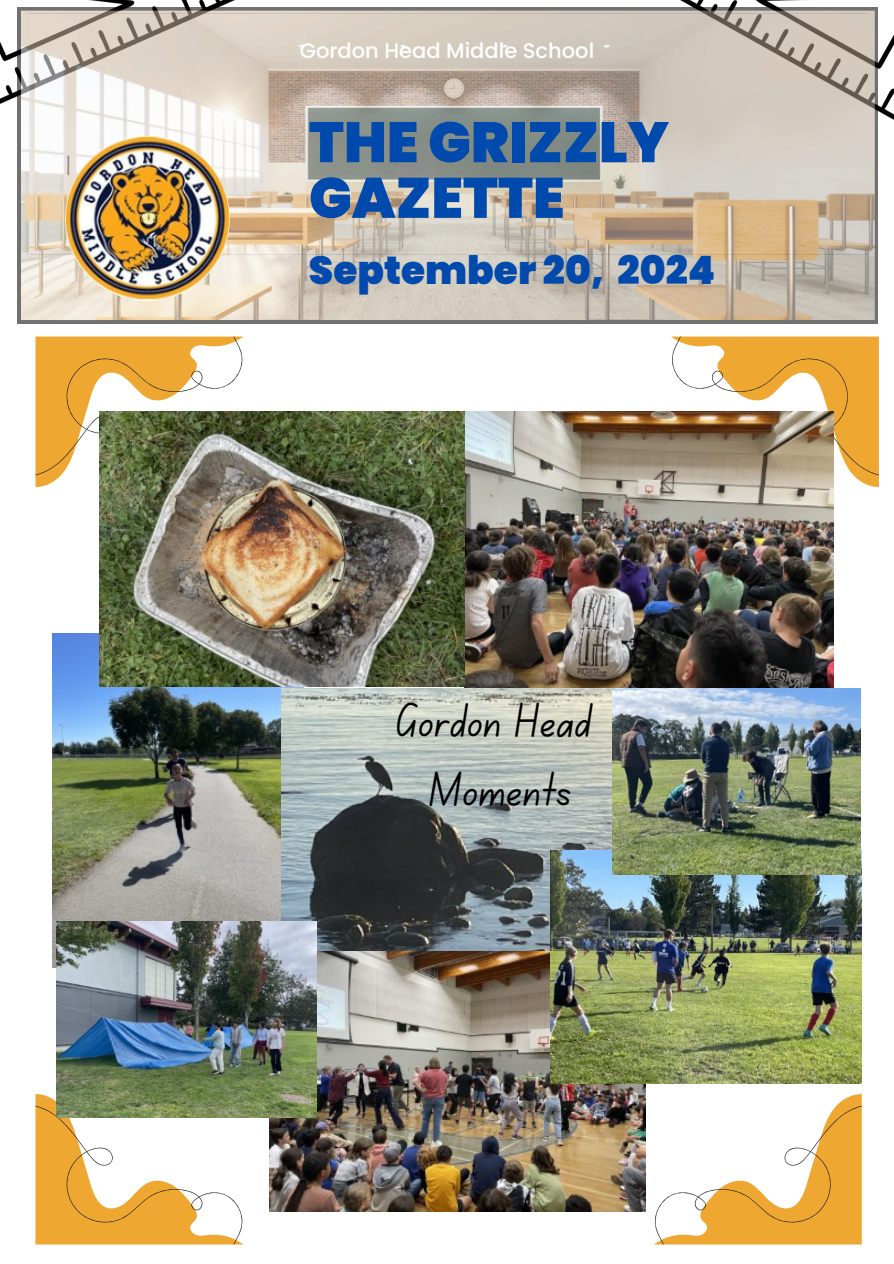
<style>
.page{position:relative;width:894px;height:1264px;background:#fff}
.page>*{position:absolute;margin:0;border:0;box-sizing:border-box;transform-origin:0 0}
.t1{font:900 56.85px/55.7px "Poppins";color:#004aad}
.t2{font:49.2px/68.7px "Canva School Font";color:#000;text-align:center}
.t3{font:900 39.15px "Poppins";color:#004aad}
.t4{font:500 21px "Poppins";color:#fff}
</style>
<div class="page">
<img style="left:0;top:0;width:893px;height:262px">
<svg style="left:18px;top:7px;width:859px;height:316px;background:#c9c0b2"></svg>
<img style="left:65px;top:136px;width:165px;height:165px;border-radius:82px">
<svg style="left:35px;top:1094px;width:208px;height:150px"></svg>
<svg style="left:670px;top:336px;width:208px;height:151px"></svg>
<svg style="left:35px;top:336px;width:208px;height:151px"></svg>
<svg style="left:654px;top:1094px;width:207px;height:150px"></svg>
<img style="left:464px;top:412px;width:369px;height:276px">
<img style="left:53px;top:633px;width:250px;height:334px">
<img style="left:269px;top:951px;width:376px;height:260px">
<img style="left:99px;top:412px;width:366px;height:274px">
<img style="left:281px;top:688px;width:331px;height:263px">
<img style="left:551px;top:850px;width:310px;height:233px">
<img style="left:612px;top:688px;width:248px;height:186px">
<img style="left:56px;top:922px;width:260px;height:195px">
<h1 class="t4" style="left:299px;top:36px;width:296px">Gordon Head Middle School</h1>
<p class="t1" style="left:309px;top:114px;width:361px">THE GRIZZLY<br>GAZETTE</p>
<p class="t3" style="left:309px;top:243px;width:408px">September 20, 2024</p>
<h2 class="t2" style="left:396px;top:692px;width:197px">Gordon Head<br>Moments</h2>
</div>
